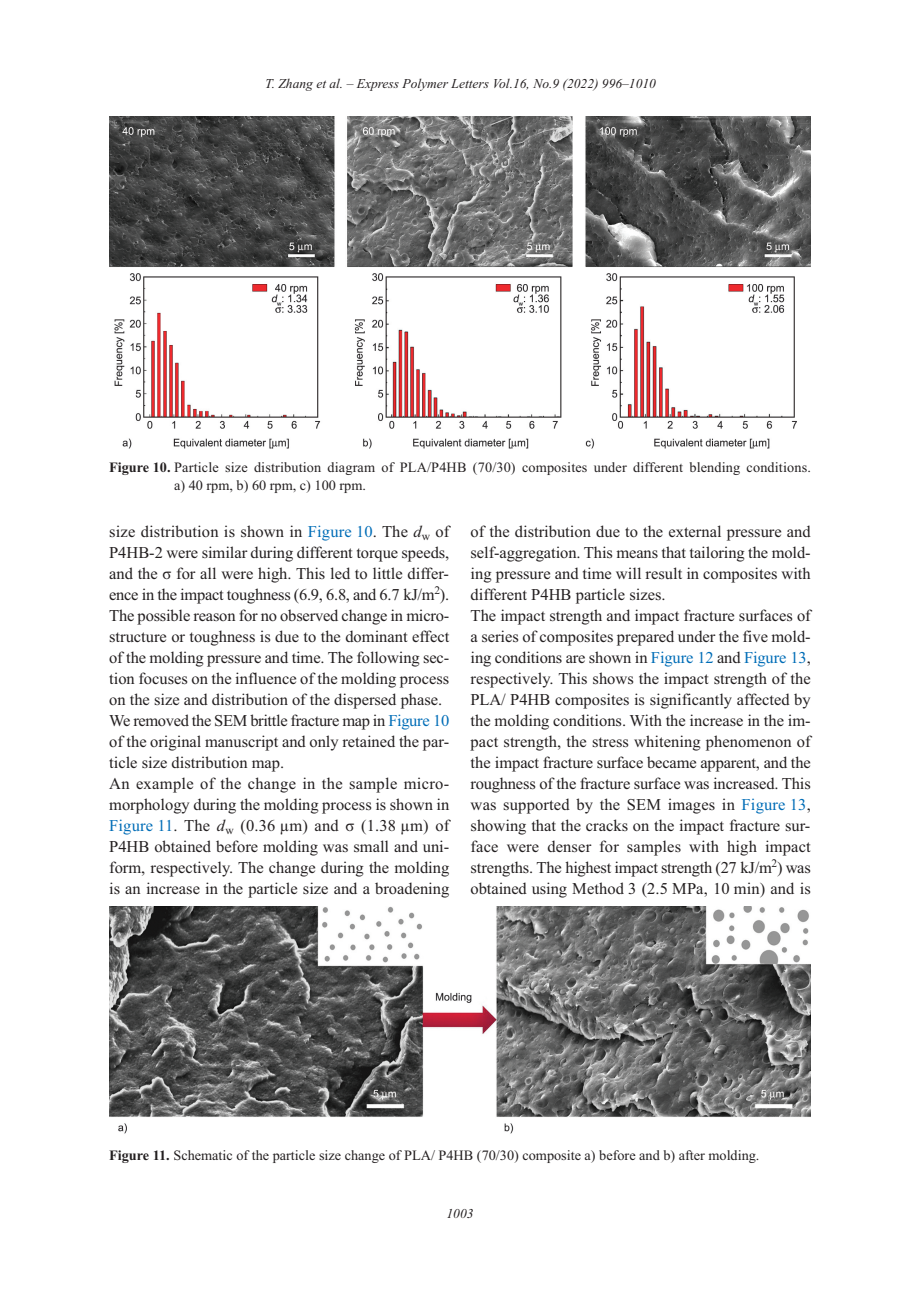
<style>
.page{position:relative;width:920px;height:1290px;background:#fff}
.page>*{position:absolute;margin:0;border:0;box-sizing:border-box;transform-origin:0 0}
.t1{font:16.5px/21px "Times New Roman";color:#231f20}
.t2{font:14.25px/18px "Times New Roman";letter-spacing:.01em;color:#231f20}
.t3{font:italic 13.5px "Times New Roman";color:#231f20}
.s1{font-weight:700}
.s2{color:#006db7}
.s3{font-style:italic}
</style>
<div class="page">
<img style="left:109px;top:117px;width:702px;height:332px">
<img style="left:109px;top:907px;width:702px;height:227px">
<p class="t3" style="left:265px;top:76px;width:392px">T. Zhang et al. – Express Polymer Letters Vol.16, No.9 (2022) 996–1010</p>
<p class="t2" style="left:174px;top:458px;width:638px;text-indent:-65px"><span class="s1">Figure 10.</span> Particle size distribution diagram of PLA/P4HB (70/30) composites under different blending conditions. a) 40 rpm, b) 60 rpm, c) 100 rpm.</p>
<p class="t1" style="left:109px;top:521px;width:342px">size distribution is shown in <span class="s2">Figure 10</span>. The <span class="s3">d</span><sub>w</sub> of P4HB-2 were similar during different torque speeds, and the σ for all were high. This led to little differ&shy;ence in the impact toughness (6.9, 6.8, and 6.7 kJ/m<sup>2</sup>).<br>The possible reason for no observed change in micro&shy;structure or toughness is due to the dominant effect of the molding pressure and time. The following sec&shy;tion focuses on the influence of the molding process on the size and distribution of the dispersed phase.<br>We removed the SEM brittle fracture map in <span class="s2">Figure 10 </span>of the original manuscript and only retained the par&shy;ticle size distribution map.<br>An example of the change in the sample micro&shy;morphology during the molding process is shown in <span class="s2">Figure 11</span>. The <span class="s3">d</span><sub>w</sub> (0.36 µm) and σ (1.38 µm) of P4HB obtained before molding was small and uni&shy;form, respectively. The change during the molding is an increase in the particle size and a broadening</p>
<p class="t1" style="left:471px;top:521px;width:342px">of the distribution due to the external pressure and self-aggregation. This means that tailoring the mold&shy;ing pressure and time will result in composites with different P4HB particle sizes.<br>The impact strength and impact fracture surfaces of a series of composites prepared under the five mold&shy;ing conditions are shown in <span class="s2">Figure 12</span> and <span class="s2">Figure 13</span>, respectively. This shows the impact strength of the PLA/ P4HB composites is significantly affected by the molding conditions. With the increase in the im&shy;pact strength, the stress whitening phenomenon of the impact fracture surface became apparent, and the roughness of the fracture surface was increased. This was supported by the SEM images in <span class="s2">Figure 13</span>, showing that the cracks on the impact fracture sur&shy;face were denser for samples with high impact strengths. The highest impact strength (27 kJ/m<sup>2</sup>) was obtained using Method 3 (2.5 MPa, 10 min) and is</p>
<p class="t2" style="left:109px;top:1146px;width:652px"><span class="s1">Figure 11.</span> Schematic of the particle size change of PLA/ P4HB (70/30) composite a) before and b) after molding.</p>
<p class="t3" style="left:446px;top:1205px;width:28px">1003</p>
</div>
